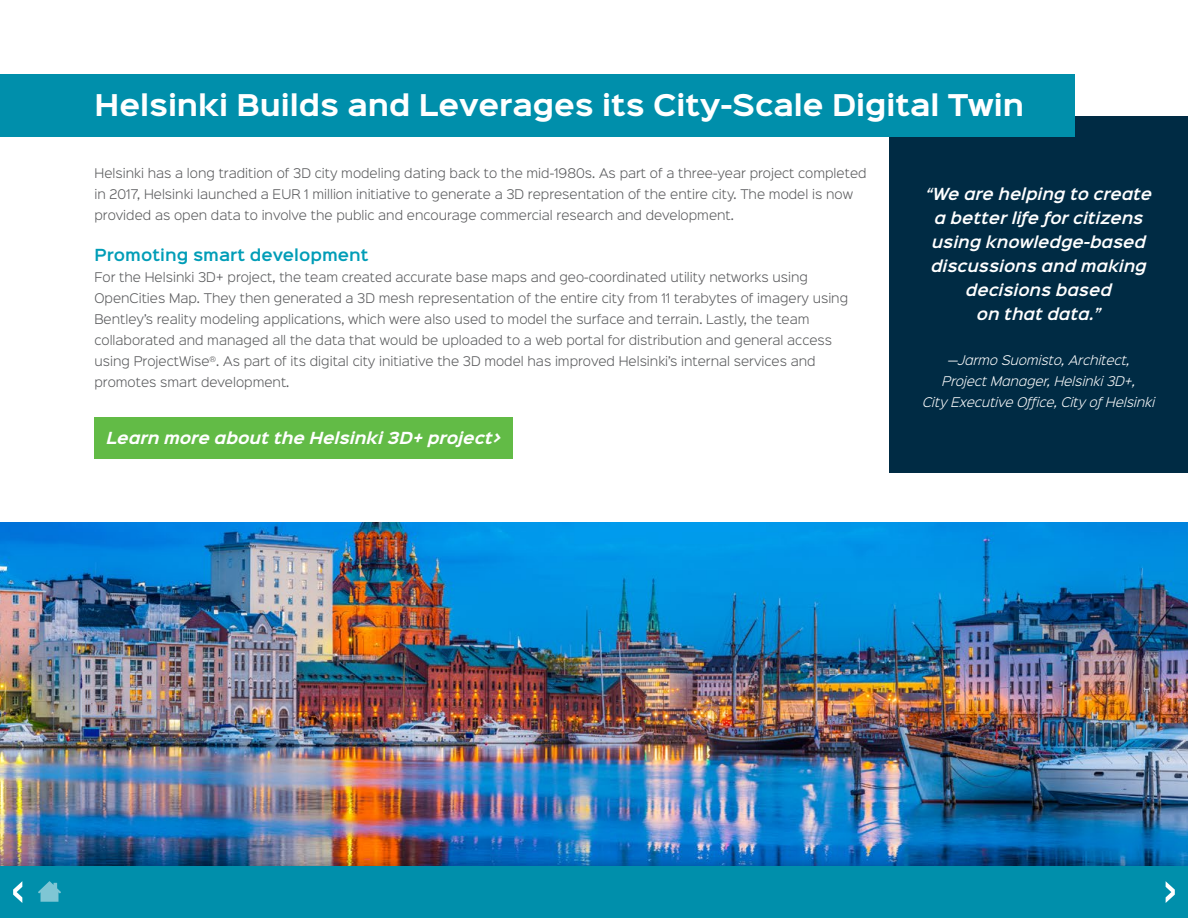
<style>
.page{position:relative;width:1188px;height:918px;background:#fff}
.page>*{position:absolute;margin:0;border:0;box-sizing:border-box;transform-origin:0 0}
.t1{font:700 27px "Sinkin Sans 700";color:#fff}
.t2{font:italic 600 15px/24px "Sinkin Sans 600";color:#fff;text-align:center}
.t3{font:italic 700 15px "Sinkin Sans 700";color:#fff}
.t4{font:600 15px "Sinkin Sans 600";color:#009db7}
.t5{font:300 12px/21px "Sinkin Sans 300";color:#58595b}
.t6{font:italic 300 12px/21px "Sinkin Sans 300";color:#fff;text-align:center}
</style>
<div class="page">
<img style="left:0;top:522px;width:1188px;height:330px">
<div style="left:0;top:852px;width:1188px;height:66px;background:#000;opacity:.25"></div>
<div style="left:0;top:866px;width:1188px;height:52px;background:#008fab"></div>
<svg style="left:1166px;top:881px;width:9px;height:22px"></svg>
<svg style="left:13px;top:881px;width:9px;height:22px"></svg>
<svg style="left:38px;top:881px;width:23px;height:21px"></svg>
<div style="left:890px;top:117px;width:298px;height:356px;background:#002b44"></div>
<div style="left:0;top:74px;width:1075px;height:62px;background:#008fab"></div>
<div style="left:94px;top:418px;width:419px;height:41px;background:#62bb46"></div>
<h1 class="t1" style="left:94px;top:91px;width:931px">Helsinki Builds and Leverages its City-Scale Digital Twin</h1>
<p class="t5" style="left:94px;top:162px;width:774px">Helsinki has a long tradition of 3D city modeling dating back to the mid-1980s. As part of a three-year project completed in 2017, Helsinki launched a EUR 1 million initiative to generate a 3D representation of the entire city. The model is now provided as open data to involve the public and encourage commercial research and development.</p>
<p class="t4" style="left:94px;top:242px;width:276px">Promoting smart development</p>
<p class="t5" style="left:94px;top:266px;width:755px">For the Helsinki 3D+ project, the team created accurate base maps and geo-coordinated utility networks using OpenCities Map. They then generated a 3D mesh representation of the entire city from 11 terabytes of imagery using Bentley’s reality modeling applications, which were also used to model the surface and terrain. Lastly, the team collaborated and managed all the data that would be uploaded to a web portal for distribution and general access using ProjectWise<sup>®</sup>. As part of its digital city initiative the 3D model has improved Helsinki’s internal services and promotes smart development.</p>
<p class="t3" style="left:106px;top:430px;width:396px">Learn more about the Helsinki 3D+ project&gt;</p>
<p class="t2" style="left:926px;top:181px;width:228px">“We are helping to create a better life for citizens using knowledge-based discussions and making decisions based<br>on that data.”</p>
<p class="t6" style="left:923px;top:348px;width:234px">—Jarmo Suomisto, Architect,<br>Project Manager, Helsinki 3D+,<br>City Executive Office, City of Helsinki</p>
</div>
